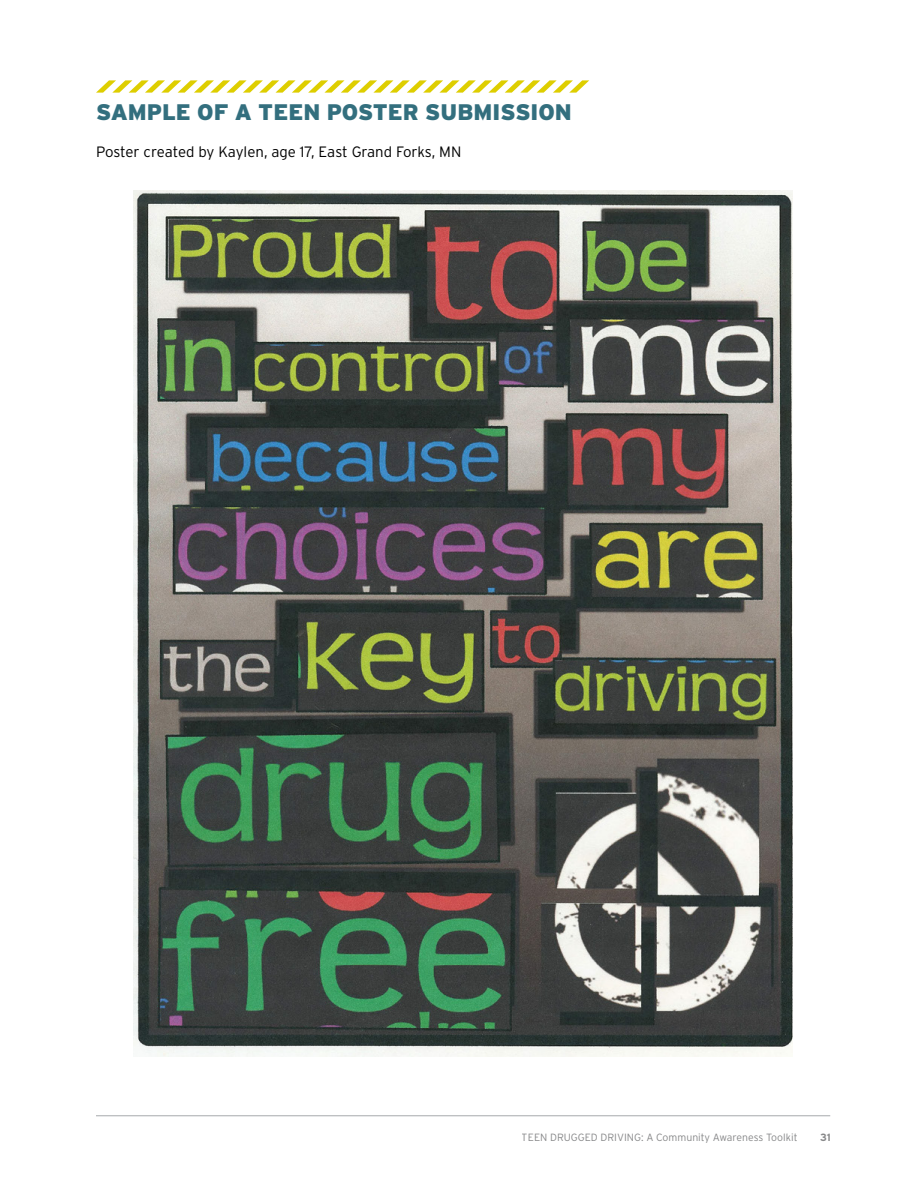
<style>
.page{position:relative;width:918px;height:1188px;background:#fff}
.page>*{position:absolute;margin:0;border:0;box-sizing:border-box;transform-origin:0 0}
.t1{font:900 22.5px "Interstate";color:#336f7e}
.t2{font:300 15px "Interstate";color:#000}
.t3{font:300 10.5px "Interstate";color:#58595b}
.t4{font:700 10.5px "Interstate";color:#58595b}
</style>
<div class="page">
<hr style="left:96px;top:1115px;width:734px;height:1px;background:#a7a9ac">
<img style="left:134px;top:190px;width:659px;height:867px">
<svg style="left:96px;top:80px;width:493px;height:13px"></svg>
<h1 class="t1" style="left:96px;top:99px;width:478px">SAMPLE OF A TEEN POSTER SUBMISSION</h1>
<h2 class="t2" style="left:96px;top:144px;width:367px">Poster created by Kaylen, age 17, East Grand Forks, MN</h2>
<p class="t3" style="left:522px;top:1131px;width:277px">TEEN DRUGGED DRIVING: A Community Awareness Toolkit</p>
<p class="t4" style="left:820px;top:1131px;width:12px">31</p>
</div>
